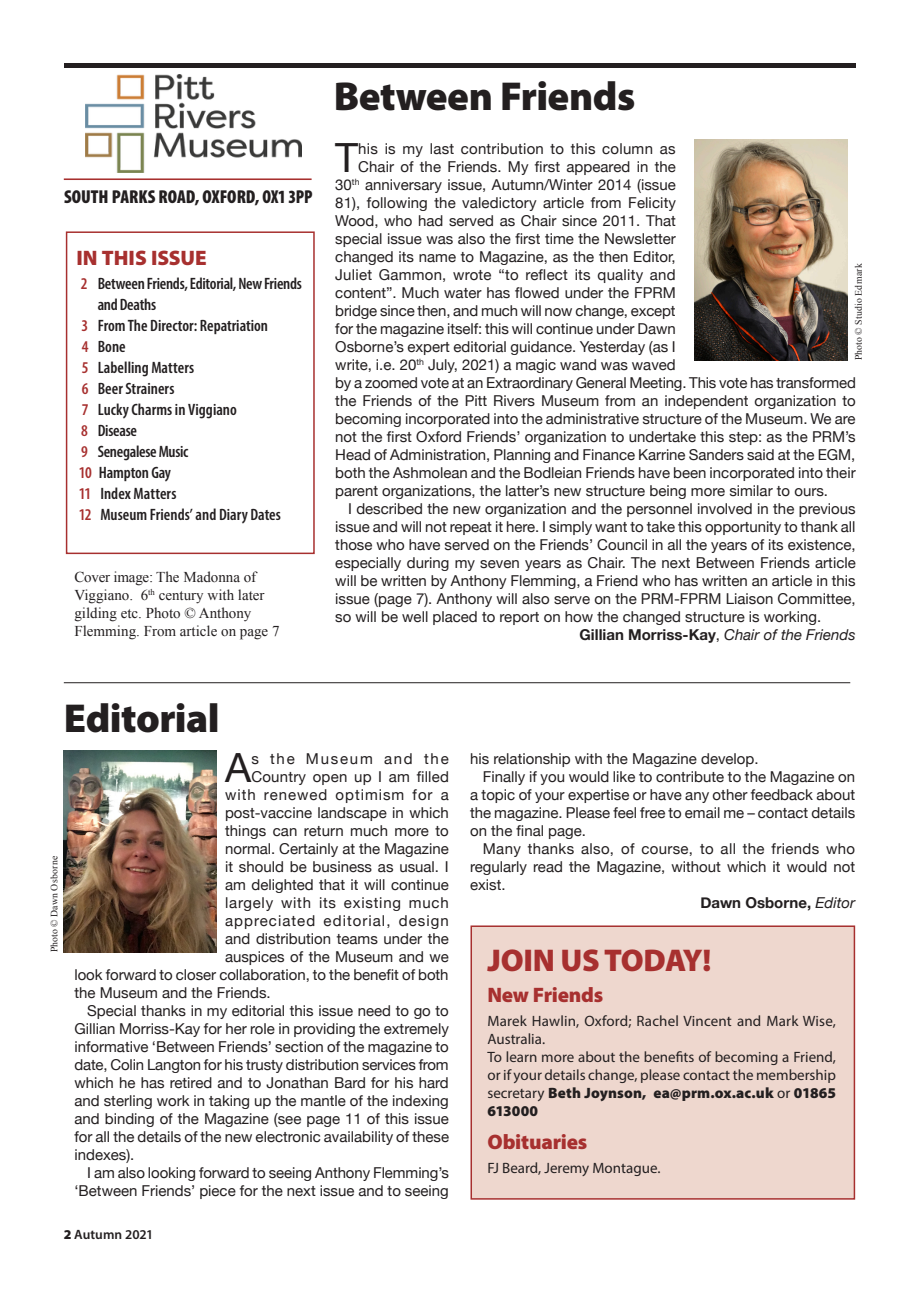
<style>
.page{position:relative;width:919px;height:1289px;background:#fff}
.page>*{position:absolute;margin:0;border:0;box-sizing:border-box;transform-origin:0 0}
.Headline_odd_pages{font:900 40.5px "Myriad Pro";letter-spacing:-.015em;color:#231f20}
.t1{font:40.2px "Helvetica Neue";color:#231f20}
.side_panel{font:900 31.5px "Myriad Pro";letter-spacing:-.01em;color:#a7302f}
.side_panel-2{font:900 21px "Myriad Pro";letter-spacing:-.01em;color:#a7302f}
.Body_Text{font:900 condensed 18.75px "Myriad Pro";color:#231f20}
.t2{font:600 condensed 16.5px/21px "Myriad Pro";color:#231f20}
.t3{font:600 condensed 16.5px "Myriad Pro";letter-spacing:-.02em;color:#231f20}
.t4{font:15px/18px "Helvetica Neue";color:#231f20;text-align:justify}
.Body_Text-2{font:15px/18px "Myriad Pro";color:#231f20}
.t5{font:15px/18px "Times New Roman";color:#231f20}
.t6{font:700 15px "Helvetica Neue";color:#231f20}
.t7{font:15px "Helvetica Neue";letter-spacing:.07em;color:#231f20}
.t8{font:15px "Helvetica Neue";letter-spacing:.05em;color:#231f20}
.t9{font:15px "Helvetica Neue";letter-spacing:.065em;color:#231f20}
.t10{font:15px "Helvetica Neue";letter-spacing:.115em;color:#231f20}
.t11{font:600 13.5px "Myriad Pro";color:#231f20}
.side_panel-3{font:9.75px "Times New Roman";letter-spacing:.02em;color:#231f20}
.s1{color:#a7302f}
.s2{font-weight:400}
.s3{font-weight:400;font-style:italic}
.s4{font-weight:900}
</style>
<div class="page">
<hr style="left:64px;top:64px;width:791px;height:4px;background:#231f20">
<hr style="left:64px;top:178px;width:247px;height:2px;background:#a7302f">
<div style="left:66px;top:231px;width:249px;height:323px;border:2px solid #a7302f"></div>
<img style="left:694px;top:140px;width:153px;height:220px">
<hr style="left:64px;top:682px;width:786px;height:1px;background:#231f20">
<img style="left:64px;top:750px;width:152px;height:202px">
<div style="left:470px;top:925px;width:385px;height:274px;background:#eed7ce;border:2px solid #a7302f"></div>
<img style="left:86px;top:75px;width:215px;height:98px">
<p class="Body_Text" style="left:64px;top:185px;width:250px">SOUTH PARKS ROAD, OXFORD, OX1 3PP</p>
<p class="side_panel-2" style="left:76px;top:244px;width:132px">IN THIS ISSUE</p>
<p class="t2" style="left:98px;top:272px;width:206px;text-indent:-17px"><span class="s1">2</span> Between Friends, Editorial, New Friends and Deaths</p>
<p class="t2" style="left:81px;top:314px;width:188px"><span class="s1">3</span> From The Director: Repatriation</p>
<p class="t2" style="left:82px;top:335px;width:46px"><span class="s1">4</span> Bone</p>
<p class="t2" style="left:82px;top:356px;width:114px"><span class="s1">5</span> Labelling Matters</p>
<p class="t2" style="left:82px;top:377px;width:94px"><span class="s1">6</span> Beer Strainers</p>
<p class="t2" style="left:82px;top:398px;width:157px"><span class="s1">7</span> Lucky Charms in Viggiano</p>
<p class="t2" style="left:81px;top:419px;width:57px"><span class="s1">8</span> Disease</p>
<p class="t3" style="left:81px;top:441px;width:109px"><span class="s1">9</span> Senegalese Music</p>
<p class="t2" style="left:79px;top:461px;width:94px"><span class="s1">10</span> Hampton Gay</p>
<p class="t2" style="left:79px;top:482px;width:99px"><span class="s1">11</span> Index Matters</p>
<p class="t2" style="left:79px;top:503px;width:203px"><span class="s1">12</span> Museum Friends’ and Diary Dates</p>
<p class="t5" style="left:74px;top:568px;width:206px">Cover image: The Madonna of<br>Viggiano. 6<sup>th</sup> century with later gilding etc. Photo © Anthony<br>Flemming. From article on page 7</p>
<p class="Headline_odd_pages" style="left:334px;top:69px;width:303px">Between Friends</p>
<p class="t1" style="left:335px;top:129px;width:25px">T</p>
<p class="t4" style="left:358px;top:141px;width:319px">his is my last contribution to this column as</p>
<p class="t4" style="left:358px;top:159px;width:319px">Chair of the Friends. My first appeared in the</p>
<p class="t4" style="left:335px;top:177px;width:342px">30<sup>th</sup> anniversary issue, Autumn/Winter 2014 (issue</p>
<p class="t4" style="left:335px;top:195px;width:342px">81), following the valedictory article from Felicity</p>
<p class="t4" style="left:335px;top:213px;width:342px">Wood, who had served as Chair since 2011. That</p>
<p class="t4" style="left:335px;top:231px;width:342px">special issue was also the first time the Newsletter</p>
<p class="t4" style="left:335px;top:249px;width:342px">changed its name to Magazine, as the then Editor,</p>
<p class="t4" style="left:335px;top:267px;width:342px">Juliet Gammon, wrote “to reflect its quality and</p>
<p class="t4" style="left:335px;top:285px;width:342px">content”. Much water has flowed under the FPRM</p>
<p class="t4" style="left:335px;top:303px;width:342px">bridge since then, and much will now change, except</p>
<p class="t4" style="left:335px;top:321px;width:342px">for the magazine itself: this will continue under Dawn</p>
<p class="t4" style="left:335px;top:339px;width:342px">Osborne’s expert editorial guidance. Yesterday (as I</p>
<p class="t4" style="left:335px;top:357px;width:342px">write, i.e. 20<sup>th</sup> July, 2021) a magic wand was waved</p>
<p class="t4" style="left:335px;top:375px;width:522px">by a zoomed vote at an Extraordinary General Meeting. This vote has transformed</p>
<p class="t4" style="left:335px;top:393px;width:522px">the Friends of the Pitt Rivers Museum from an independent organization to</p>
<p class="t4" style="left:335px;top:411px;width:521px">becoming incorporated into the administrative structure of the Museum. We are</p>
<p class="t4" style="left:335px;top:429px;width:522px">not the first Oxford Friends’ organization to undertake this step: as the PRM’s</p>
<p class="t4" style="left:335px;top:447px;width:521px">Head of Administration, Planning and Finance Karrine Sanders said at the EGM,</p>
<p class="t4" style="left:335px;top:465px;width:522px">both the Ashmolean and the Bodleian Friends have been incorporated into their</p>
<p class="t4" style="left:335px;top:483px;width:494px">parent organizations, the latter’s new structure being more similar to ours.</p>
<p class="t4" style="left:335px;top:501px;width:522px;text-indent:13px">I described the new organization and the personnel involved in the previous issue and will not repeat it here. I simply want to take this opportunity to thank all those who have served on the Friends’ Council in all the years of its existence, especially during my seven years as Chair. The next Between Friends article will be written by Anthony Flemming, a Friend who has written an article in this issue (page 7). Anthony will also serve on the PRM-FPRM Liaison Committee, so will be well placed to report on how the changed structure is working.</p>
<p class="t6" style="left:579px;top:623px;width:278px">Gillian Morriss-Kay<span class="s2">,</span> <span class="s3">Chair of the Friends</span></p>
<p class="side_panel-3" style="left:852px;top:360px;width:98px;rotate:-90deg">Photo © Studio Edmark</p>
<p class="Headline_odd_pages" style="left:64px;top:691px;width:157px">Editorial</p>
<p class="side_panel-3" style="left:48px;top:952px;width:98px;rotate:-90deg">Photo © Dawn Osborne</p>
<p class="t1" style="left:225px;top:739px;width:28px">A</p>
<p class="t10" style="left:251px;top:748px;width:199px">s the Museum and the</p>
<p class="t4" style="left:251px;top:768px;width:199px">Country open up I am filled</p>
<p class="t9" style="left:225px;top:784px;width:225px">with renewed optimism for a</p>
<p class="t4" style="left:225px;top:804px;width:225px">post-vaccine landscape in which</p>
<p class="t4" style="left:225px;top:822px;width:225px">things can return much more to</p>
<p class="t4" style="left:225px;top:840px;width:225px">normal. Certainly at the Magazine</p>
<p class="t4" style="left:225px;top:858px;width:225px">it should be business as usual. I</p>
<p class="t4" style="left:225px;top:876px;width:225px">am delighted that it will continue</p>
<p class="t8" style="left:225px;top:892px;width:225px">largely with its existing much</p>
<p class="t7" style="left:225px;top:910px;width:225px">appreciated editorial, design</p>
<p class="t4" style="left:225px;top:930px;width:225px">and distribution teams under the</p>
<p class="t4" style="left:225px;top:948px;width:225px">auspices of the Museum and we</p>
<p class="t4" style="left:74px;top:966px;width:375px">look forward to closer collaboration, to the benefit of both</p>
<p class="t4" style="left:74px;top:984px;width:198px">the Museum and the Friends.</p>
<p class="t4" style="left:74px;top:1002px;width:376px;text-indent:13px">Special thanks in my editorial this issue need to go to Gillian Morriss-Kay for her role in providing the extremely informative ‘Between Friends’ section of the magazine to date, Colin Langton for his trusty distribution services from which he has retired and to Jonathan Bard for his hard and sterling work in taking up the mantle of the indexing and binding of the Magazine (see page 11 of this issue for all the details of the new electronic availability of these indexes).</p>
<p class="t4" style="left:74px;top:1164px;width:376px;text-align:right">I am also looking forward to seeing Anthony Flemming’s ‘Between Friends’ piece for the next issue and to seeing</p>
<p class="t11" style="left:64px;top:1225px;width:91px"><span class="s4">2</span> Autumn 2021</p>
<p class="t4" style="left:470px;top:750px;width:290px">his relationship with the Magazine develop.</p>
<p class="t4" style="left:470px;top:768px;width:386px;text-indent:13px">Finally if you would like to contribute to the Magazine on a topic of your expertise or have any other feedback about the magazine. Please feel free to email me – contact details on the final page.</p>
<p class="t4" style="left:470px;top:840px;width:386px;text-indent:13px">Many thanks also, of course, to all the friends who regularly read the Magazine, without which it would not exist.</p>
<p class="t6" style="left:700px;top:891px;width:156px">Dawn Osborne, <span class="s3">Editor</span></p>
<p class="side_panel" style="left:487px;top:938px;width:225px">JOIN US TODAY!</p>
<p class="side_panel-2" style="left:487px;top:980px;width:117px">New Friends</p>
<p class="Body_Text-2" style="left:487px;top:1012px;width:350px">Marek Hawlin, Oxford; Rachel Vincent and Mark Wise,<br>Australia.</p>
<p class="Body_Text-2" style="left:487px;top:1048px;width:350px;text-align:justify">To learn more about the benefits of becoming a Friend, or if your details change, please contact the membership secretary <span class="s4">Beth Joynson, ea@prm.ox.ac.uk</span> or <span class="s4">01865<br>613000</span></p>
<p class="side_panel-2" style="left:487px;top:1127px;width:101px">Obituaries</p>
<p class="Body_Text-2" style="left:487px;top:1158px;width:174px">FJ Beard, Jeremy Montague.</p>
</div>
